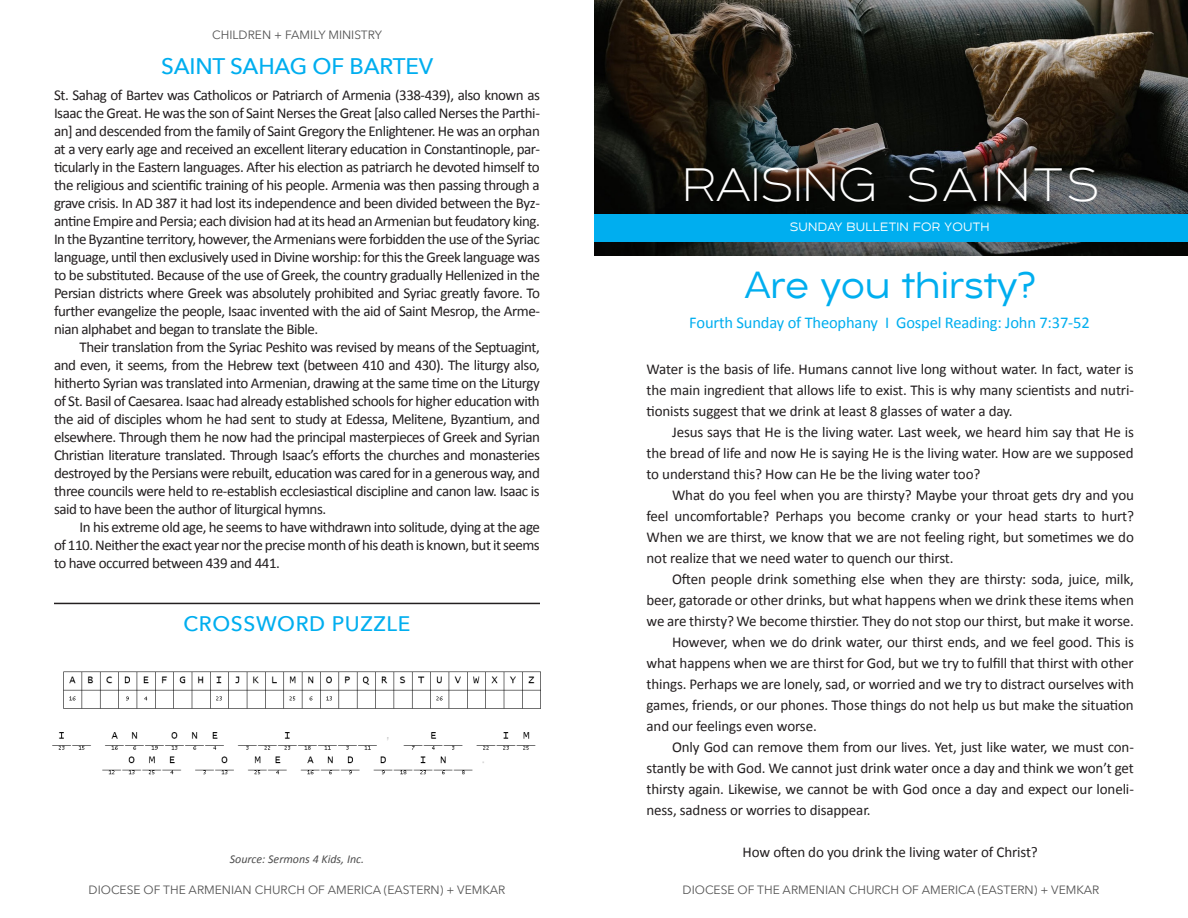
<style>
.page{position:relative;width:1188px;height:918px;background:#fff}
.page>*{position:absolute;margin:0;border:0;box-sizing:border-box;transform-origin:0 0}
.t1{font:46.5px "Arkibal Display Light";color:#fff}
.t2{font:37.5px "Arkibal Display Medium";letter-spacing:-.01em;color:#00aeef}
.t3{font:500 22.5px "Avenir Next";letter-spacing:-.01em;color:#00aeef}
.t4{font:500 21px "Avenir Next";letter-spacing:.03em;color:#00aeef}
.t5{font:16.5px "Calibri";letter-spacing:-.01em;color:#00aeef}
.t6{font:15px/18px "Calibri";letter-spacing:-.01em;color:#231f20;text-align:justify}
.t7{font:12px "Avenir Next";color:#535353}
.t8{font:italic 12px "Calibri";color:#4d4d4d}
.t9{font:12px "Arkibal Display Medium";letter-spacing:.02em;color:#fff}
</style>
<div class="page">
<img style="left:594px;top:0;width:594px;height:256px">
<div style="left:594px;top:214px;width:594px;height:28px;background:#00aeef"></div>
<hr style="left:54px;top:603px;width:486px;height:1px;background:#231f20">
<img style="left:52px;top:671px;width:489px;height:104px">
<p class="t7" style="left:212px;top:24px;width:172px">CHILDREN + FAMILY MINISTRY</p>
<p class="t3" style="left:161px;top:47px;width:273px">SAINT SAHAG OF BARTEV</p>
<p class="t6" style="left:54px;top:86px;width:487px">St. Sahag of Bartev was Catholicos or Patriarch of Armenia (338-439), also known as Isaac the Great. He was the son of Saint Nerses the Great [also called Nerses the Parthi&shy;an] and descended from the family of Saint Gregory the Enlightener. He was an orphan at a very early age and received an excellent literary education in Constantinople, par&shy;ticularly in the Eastern languages. After his election as patriarch he devoted himself to the religious and scientific training of his people. Armenia was then passing through a grave crisis. In AD 387 it had lost its independence and been divided between the Byz&shy;antine Empire and Persia; each division had at its head an Armenian but feudatory king.<br>In the Byzantine territory, however, the Armenians were forbidden the use of the Syriac language, until then exclusively used in Divine worship: for this the Greek language was to be substituted. Because of the use of Greek, the country gradually Hellenized in the Persian districts where Greek was absolutely prohibited and Syriac greatly favore. To further evangelize the people, Isaac invented with the aid of Saint Mesrop, the Arme&shy;nian alphabet and began to translate the Bible.</p>
<p class="t6" style="left:54px;top:338px;width:488px;text-indent:26px">Their translation from the Syriac Peshito was revised by means of the Septuagint, and even, it seems, from the Hebrew text (between 410 and 430). The liturgy also, hitherto Syrian was translated into Armenian, drawing at the same time on the Liturgy of St. Basil of Caesarea. Isaac had already established schools for higher education with the aid of disciples whom he had sent to study at Edessa, Melitene, Byzantium, and elsewhere. Through them he now had the principal masterpieces of Greek and Syrian Christian literature translated. Through Isaac’s efforts the churches and monasteries destroyed by the Persians were rebuilt, education was cared for in a generous way, and three councils were held to re-establish ecclesiastical discipline and canon law. Isaac is said to have been the author of liturgical hymns.</p>
<p class="t6" style="left:54px;top:518px;width:487px;text-indent:26px">In his extreme old age, he seems to have withdrawn into solitude, dying at the age of 110. Neither the exact year nor the precise month of his death is known, but it seems to have occurred between 439 and 441.</p>
<p class="t4" style="left:183px;top:606px;width:229px">CROSSWORD PUZZLE</p>
<p class="t8" style="left:230px;top:850px;width:136px">Source: Sermons 4 Kids, Inc.</p>
<p class="t1" style="left:683px;top:154px;width:418px">RAISING SAINTS</p>
<p class="t9" style="left:790px;top:219px;width:201px">SUNDAY BULLETIN FOR YOUTH</p>
<p class="t2" style="left:744px;top:260px;width:293px">Are you thirsty?</p>
<p class="t5" style="left:689px;top:312px;width:402px">Fourth Sunday of Theophany I Gospel Reading: John 7:37-52</p>
<p class="t6" style="left:647px;top:359px;width:489px;line-height:21px">Water is the basis of life. Humans cannot live long without water. In fact, water is the main ingredient that allows life to exist. This is why many scientists and nutri&shy;tionists suggest that we drink at least 8 glasses of water a day.</p>
<p class="t6" style="left:647px;top:422px;width:489px;line-height:21px;text-indent:26px">Jesus says that He is the living water. Last week, we heard him say that He is the bread of life and now He is saying He is the living water. How are we supposed to understand this? How can He be the living water too?</p>
<p class="t6" style="left:647px;top:485px;width:489px;line-height:21px;text-indent:26px">What do you feel when you are thirsty? Maybe your throat gets dry and you feel uncomfortable? Perhaps you become cranky or your head starts to hurt?<br>When we are thirst, we know that we are not feeling right, but sometimes we do not realize that we need water to quench our thirst.</p>
<p class="t6" style="left:647px;top:569px;width:489px;line-height:21px;text-indent:26px">Often people drink something else when they are thirsty: soda, juice, milk, beer, gatorade or other drinks, but what happens when we drink these items when we are thirsty? We become thirstier. They do not stop our thirst, but make it worse.</p>
<p class="t6" style="left:647px;top:632px;width:489px;line-height:21px;text-indent:26px">However, when we do drink water, our thirst ends, and we feel good. This is what happens when we are thirst for God, but we try to fulfill that thirst with other things. Perhaps we are lonely, sad, or worried and we try to distract ourselves with games, friends, or our phones. Those things do not help us but make the situation and our feelings even worse.</p>
<p class="t6" style="left:647px;top:737px;width:489px;line-height:21px;text-indent:26px">Only God can remove them from our lives. Yet, just like water, we must con&shy;stantly be with God. We cannot just drink water once a day and think we won’t get thirsty again. Likewise, we cannot be with God once a day and expect our loneli&shy;ness, sadness or worries to disappear.</p>
<p class="t6" style="left:743px;top:843px;width:297px">How often do you drink the living water of Christ?</p>
<p class="t7" style="left:89px;top:880px;width:418px">DIOCESE OF THE ARMENIAN CHURCH OF AMERICA (EASTERN) + VEMKAR</p>
<p class="t7" style="left:683px;top:880px;width:418px">DIOCESE OF THE ARMENIAN CHURCH OF AMERICA (EASTERN) + VEMKAR</p>
</div>
